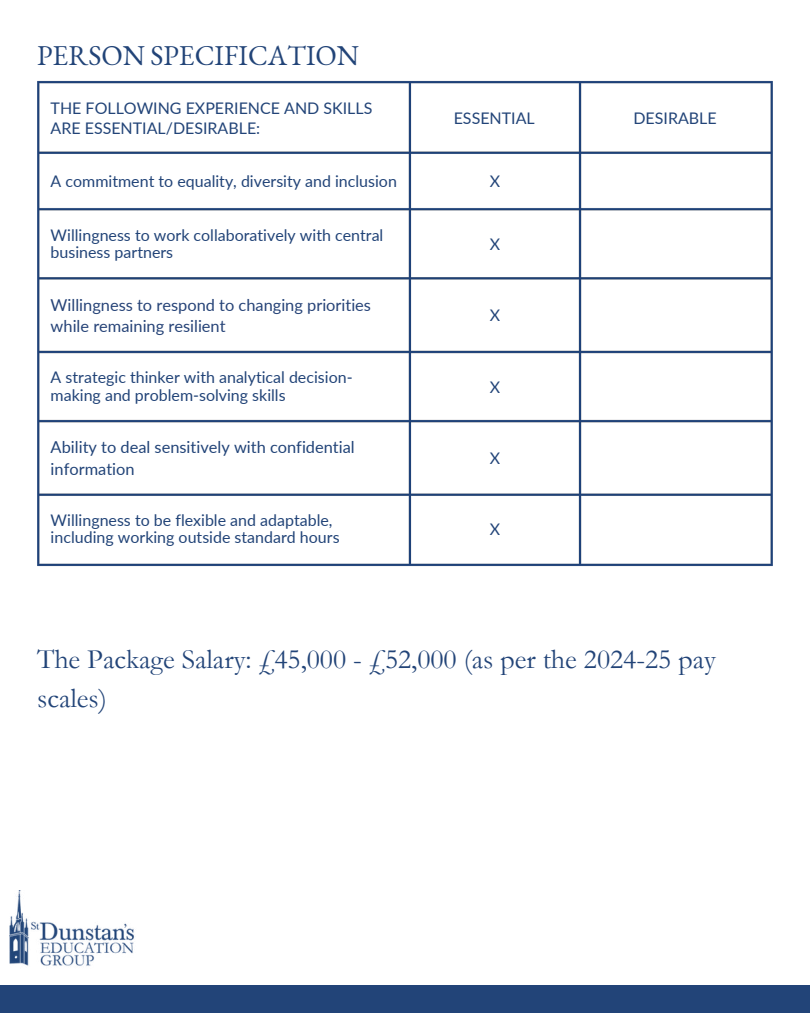
<style>
.page{position:relative;width:810px;height:1013px;background:#fff}
.page>*{position:absolute;margin:0;border:0;box-sizing:border-box;transform-origin:0 0}
.t1{font:28px/39px "Garamond";color:#224478}
.t2{font:28px "EB Garamond";color:#224478}
.t3{font:16.4px/21.8px "Lato";color:#274478}
.t4{font:16.4px/21.8px "Lato";color:#224478}
.t5{font:16px/17.2px "Lato";color:#224478}
</style>
<div class="page">
<div style="left:0;top:985px;width:810px;height:27px;background:#224478"></div>
<img style="left:37px;top:81px;width:736px;height:485px">
<img style="left:10px;top:890px;width:124px;height:76px">
<h1 class="t2" style="left:37px;top:37px;width:323px">PERSON SPECIFICATION</h1>
<p class="t5" style="left:51px;top:97px;width:323px;line-height:20.2px">THE FOLLOWING EXPERIENCE AND SKILLS<br>ARE ESSENTIAL/DESIRABLE:</p>
<p class="t5" style="left:454px;top:109px;width:83px">ESSENTIAL</p>
<p class="t5" style="left:633px;top:109px;width:85px">DESIRABLE</p>
<p class="t5" style="left:51px;top:172px;width:348px">A commitment to equality, diversity and inclusion</p>
<p class="t5" style="left:490px;top:172px;width:12px">X</p>
<p class="t5" style="left:51px;top:226px;width:334px">Willingness to work collaboratively with central business partners</p>
<p class="t3" style="left:51px;top:293px;width:322px">Willingness to respond to changing priorities while remaining resilient</p>
<p class="t5" style="left:51px;top:368px;width:303px">A strategic thinker with analytical decision&shy;making and problem-solving skills</p>
<p class="t4" style="left:51px;top:435px;width:306px">Ability to deal sensitively with confidential information</p>
<p class="t5" style="left:51px;top:511px;width:290px">Willingness to be flexible and adaptable, including working outside standard hours</p>
<p class="t5" style="left:490px;top:235px;width:12px">X</p>
<p class="t5" style="left:490px;top:306px;width:12px">X</p>
<p class="t5" style="left:490px;top:377px;width:12px">X</p>
<p class="t5" style="left:490px;top:448px;width:12px">X</p>
<p class="t5" style="left:490px;top:520px;width:12px">X</p>
<h1 class="t1" style="left:37px;top:639px;width:680px">The Package Salary: £45,000 - £52,000 (as per the 2024-25 pay scales)</h1>
</div>
